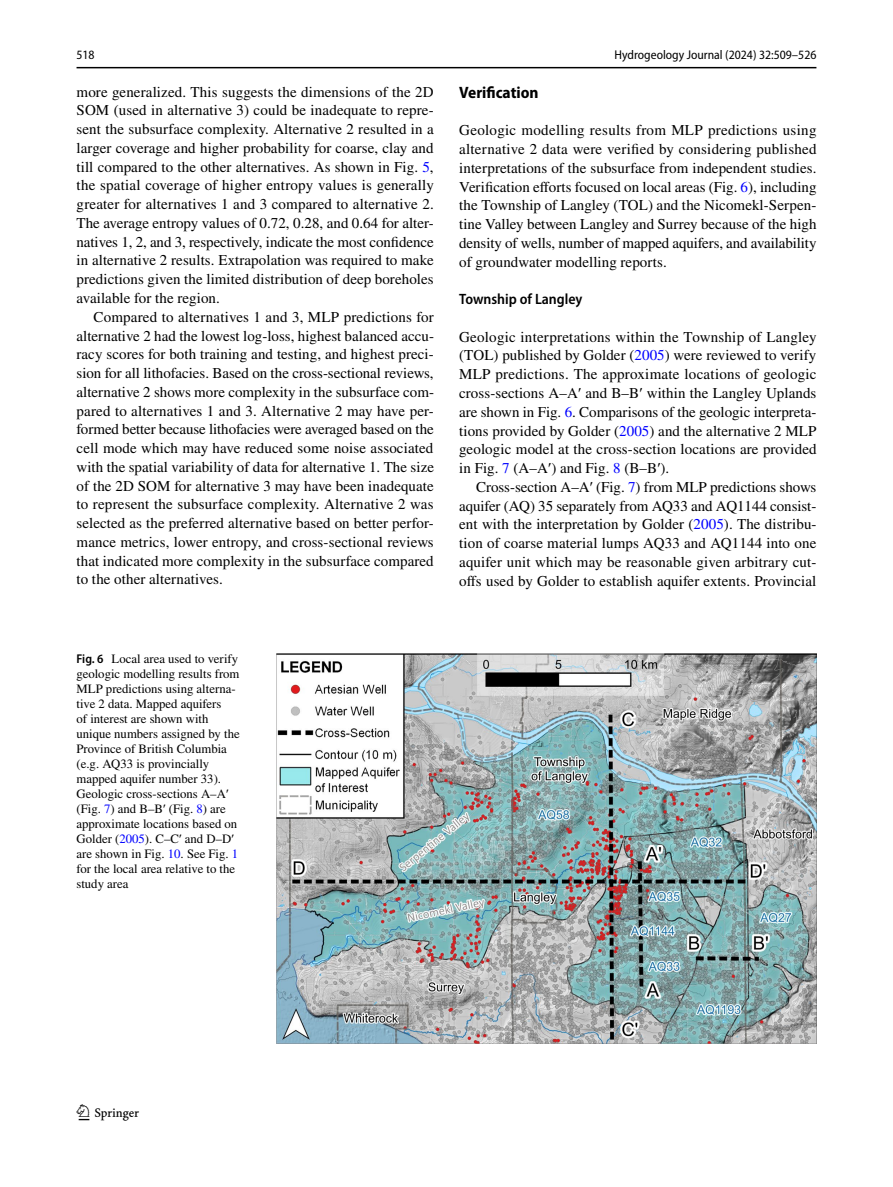
<style>
.page{position:relative;width:893px;height:1187px;background:#fff}
.page>*{position:absolute;margin:0;border:0;box-sizing:border-box;transform-origin:0 0}
.t1{font:22.5px "Springnew Regular 2";color:#000}
.t2{font:700 semi-condensed 16.5px "Myriad Pro";color:#000}
.t3{font:15px/18.8px "STIX";letter-spacing:.005em;color:#000;text-align:justify}
.t4{font:600 semi-condensed 15px "Myriad Pro";color:#000}
.t5{font:12.75px/15px "STIX";color:#000}
.t6{font:semi-condensed 12.75px "Myriad Pro";color:#000}
.s1{color:#00f}
.s2{font-family:"Times New Roman"}
.s3{font-family:"Myriad Pro";font-weight:600;font-stretch:semi-condensed}
</style>
<div class="page">
<hr style="left:77px;top:67px;width:739px;height:1px;background:#000">
<img style="left:276px;top:653px;width:540px;height:390px">
<p class="t6" style="left:77px;top:48px;width:20px">518</p>
<p class="t6" style="left:615px;top:48px;width:203px">Hydrogeology Journal (2024) 32:509–526</p>
<p class="t3" style="left:77px;top:83px;width:359px">more generalized. This suggests the dimensions of the 2D SOM (used in alternative 3) could be inadequate to repre&shy;sent the subsurface complexity. Alternative 2 resulted in a larger coverage and higher probability for coarse, clay and till compared to the other alternatives. As shown in Fig. <span class="s1">5</span>, the spatial coverage of higher entropy values is generally greater for alternatives 1 and 3 compared to alternative 2.<br>The average entropy values of 0.72, 0.28, and 0.64 for alter&shy;natives 1, 2, and 3, respectively, indicate the most confidence in alternative 2 results. Extrapolation was required to make predictions given the limited distribution of deep boreholes available for the region.</p>
<p class="t3" style="left:77px;top:308px;width:359px;text-indent:17px">Compared to alternatives 1 and 3, MLP predictions for alternative 2 had the lowest log-loss, highest balanced accu&shy;racy scores for both training and testing, and highest preci&shy;sion for all lithofacies. Based on the cross-sectional reviews, alternative 2 shows more complexity in the subsurface com&shy;pared to alternatives 1 and 3. Alternative 2 may have per&shy;formed better because lithofacies were averaged based on the cell mode which may have reduced some noise associated with the spatial variability of data for alternative 1. The size of the 2D SOM for alternative 3 may have been inadequate to represent the subsurface complexity. Alternative 2 was selected as the preferred alternative based on better perfor&shy;mance metrics, lower entropy, and cross-sectional reviews that indicated more complexity in the subsurface compared to the other alternatives.</p>
<p class="t2" style="left:459px;top:83px;width:81px">Verification</p>
<p class="t3" style="left:459px;top:122px;width:359px">Geologic modelling results from MLP predictions using alternative 2 data were verified by considering published interpretations of the subsurface from independent studies.<br>Verification efforts focused on local areas (Fig. <span class="s1">6</span>), including the Township of Langley (TOL) and the Nicomekl-Serpen&shy;tine Valley between Langley and Surrey because of the high density of wells, number of mapped aquifers, and availability of groundwater modelling reports.</p>
<p class="t4" style="left:459px;top:291px;width:125px">Township of Langley</p>
<p class="t3" style="left:459px;top:328px;width:359px">Geologic interpretations within the Township of Langley (TOL) published by Golder (<span class="s1">2005</span>) were reviewed to verify MLP predictions. The approximate locations of geologic cross-sections A–A<span class="s2">′</span> and B–B<span class="s2">′</span> within the Langley Uplands are shown in Fig. <span class="s1">6</span>. Comparisons of the geologic interpreta&shy;tions provided by Golder (<span class="s1">2005</span>) and the alternative 2 MLP geologic model at the cross-section locations are provided in Fig. <span class="s1">7</span> (A–A<span class="s2">′</span>) and Fig. <span class="s1">8</span> (B–B<span class="s2">′</span>).</p>
<p class="t3" style="left:459px;top:478px;width:359px;text-indent:17px">Cross-section A–A<span class="s2">′</span> (Fig. <span class="s1">7</span>) from MLP predictions shows aquifer (AQ) 35 separately from AQ33 and AQ1144 consist&shy;ent with the interpretation by Golder (<span class="s1">2005</span>). The distribu&shy;tion of coarse material lumps AQ33 and AQ1144 into one aquifer unit which may be reasonable given arbitrary cut&shy;offs used by Golder to establish aquifer extents. Provincial</p>
<p class="t5" style="left:77px;top:652px;width:165px"><span class="s3">Fig. 6</span> Local area used to verify geologic modelling results from<br>MLP predictions using alterna&shy;tive 2 data. Mapped aquifers<br>of interest are shown with unique numbers assigned by the<br>Province of British Columbia (e.g. AQ33 is provincially mapped aquifer number 33).<br>Geologic cross-sections A–A<span class="s2">′ </span>(Fig. <span class="s1">7</span>) and B–B<span class="s2">′</span> (Fig. <span class="s1">8</span>) are approximate locations based on<br>Golder (<span class="s1">2005</span>). C–C<span class="s2">′</span> and D–D<span class="s2">′ </span>are shown in Fig. <span class="s1">10</span>. See Fig. <span class="s1">1 </span>for the local area relative to the study area</p>
<h1 class="t1" style="left:79px;top:1104px;width:62px">1 3</h1>
</div>
